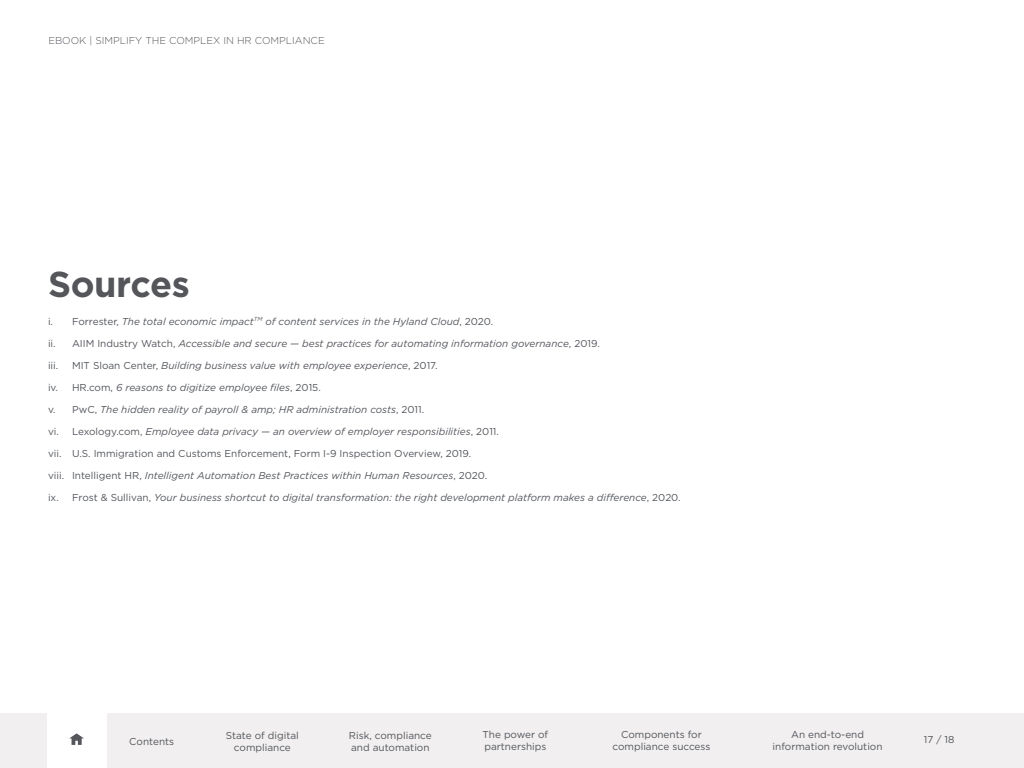
<style>
.page{position:relative;width:1024px;height:768px;background:#fff}
.page>*{position:absolute;margin:0;border:0;box-sizing:border-box;transform-origin:0 0}
.t1{font:700 36px "Gotham";letter-spacing:-.01em;color:#54565a}
.t2{font:italic 10px "Gotham";color:#52555b}
.t3{font:10px/12px "Gotham";color:#52555b;text-align:center}
.t4{font:300 10px "Gotham HTF";color:#52555b}
.t5{font:10px "Gotham HTF";color:#52555b}
.s1{font-style:normal}
</style>
<div class="page">
<div style="left:0;top:713px;width:1024px;height:55px;background:#f1efef"></div>
<div style="left:47px;top:713px;width:59px;height:55px;background:#fff"></div>
<svg style="left:69px;top:733px;width:15px;height:12px"></svg>
<p class="t4" style="left:48px;top:35px;width:278px">EBOOK | SIMPLIFY THE COMPLEX IN HR COMPLIANCE</p>
<h1 class="t1" style="left:48px;top:260px;width:143px">Sources</h1>
<p class="t2" style="left:48px;top:315px;width:447px"><span class="s1">i. Forrester,</span> The total economic impact<sup>TM</sup> of content services in the Hyland Cloud<span class="s1">, 2020.</span></p>
<p class="t2" style="left:48px;top:337px;width:553px"><span class="s1">ii. AIIM Industry Watch,</span> Accessible and secure — best practices for automating information governance<span class="s1">, 2019.</span></p>
<p class="t3" style="left:48px;top:359px;width:12px">iii.</p>
<p class="t2" style="left:72px;top:359px;width:367px"><span class="s1">MIT Sloan Center,</span> Building business value with employee experience<span class="s1">, 2017.</span></p>
<p class="t2" style="left:48px;top:381px;width:274px"><span class="s1">iv. HR.com,</span> 6 reasons to digitize employee files<span class="s1">, 2015.</span></p>
<p class="t2" style="left:48px;top:403px;width:378px"><span class="s1">v. PwC,</span> The hidden reality of payroll &amp; amp; HR administration costs<span class="s1">, 2011.</span></p>
<p class="t2" style="left:48px;top:425px;width:452px"><span class="s1">vi. Lexology.com,</span> Employee data privacy — an overview of employer responsibilities<span class="s1">, 2011.</span></p>
<p class="t3" style="left:48px;top:447px;width:425px">vii. U.S. Immigration and Customs Enforcement, Form I-9 Inspection Overview, 2019.</p>
<p class="t2" style="left:48px;top:469px;width:441px"><span class="s1">viii. Intelligent HR,</span> Intelligent Automation Best Practices within Human Resources<span class="s1">, 2020.</span></p>
<p class="t2" style="left:48px;top:491px;width:634px"><span class="s1">ix. Frost &amp; Sullivan,</span> Your business shortcut to digital transformation: the right development platform makes a difference<span class="s1">, 2020.</span></p>
<p class="t3" style="left:129px;top:735px;width:46px">Contents</p>
<p class="t3" style="left:226px;top:729px;width:75px">State of digital compliance</p>
<p class="t3" style="left:349px;top:729px;width:84px;text-align:left">Risk, compliance and automation</p>
<p class="t3" style="left:483px;top:729px;width:67px;text-align:left">The power of partnerships</p>
<p class="t3" style="left:613px;top:729px;width:99px">Components for compliance success</p>
<p class="t3" style="left:773px;top:729px;width:111px">An end-to-end information revolution</p>
<p class="t5" style="left:924px;top:734px;width:32px">17 / 18</p>
</div>
